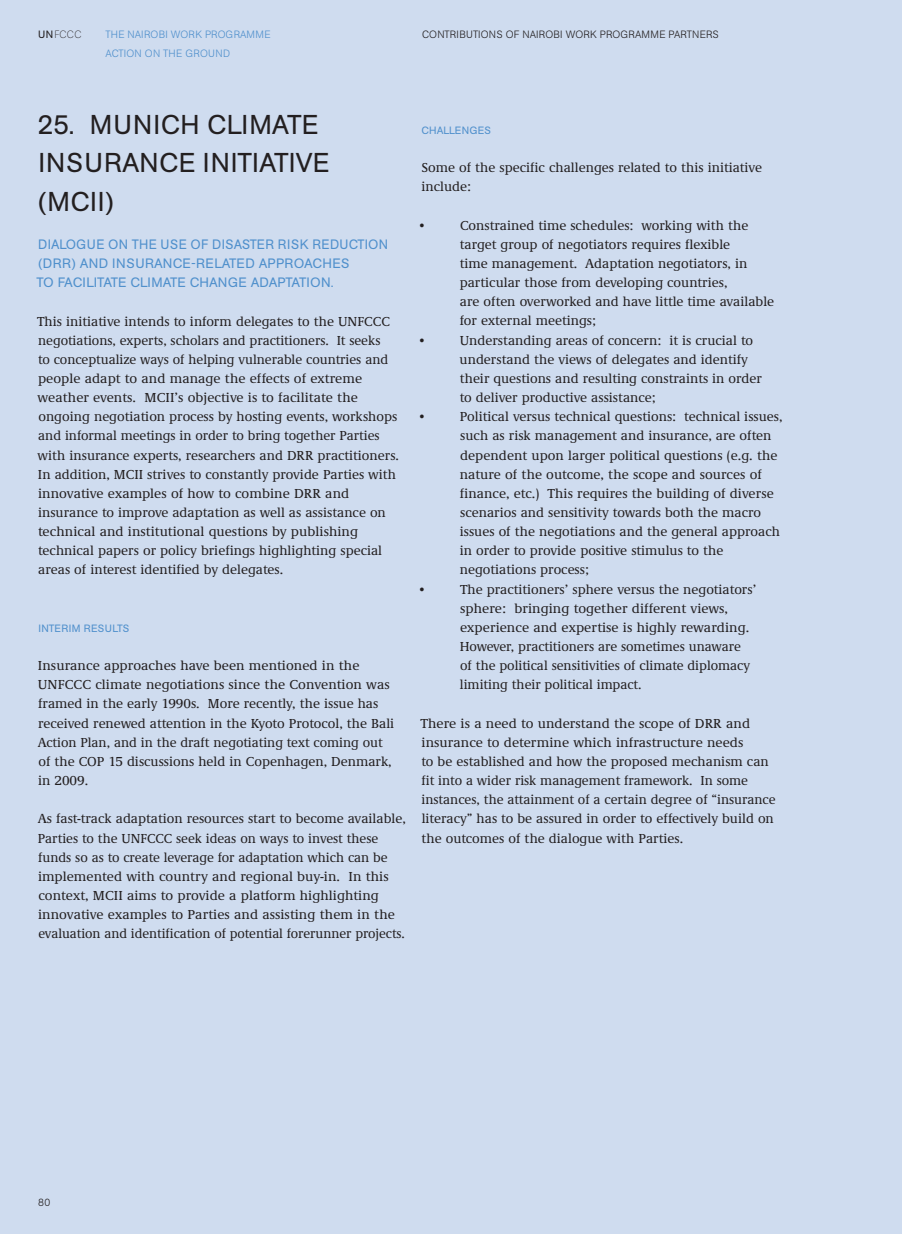
<style>
.page{position:relative;width:902px;height:1234px;background:#fff}
.page>*{position:absolute;margin:0;border:0;box-sizing:border-box;transform-origin:0 0}
.t1{font:27px/38.2px "AG Buch BQ";color:#231f20}
.t2{font:500 13.5px/19.2px "Demos";color:#231f20}
.t3{font:13.5px/19.2px "AG Buch BQ";color:#5090cc}
.t4{font:13.5px/19.2px "AG Buch BQ";letter-spacing:.02em;color:#5090cc}
.t5{font:300 10.5px "AG Buch BQ";letter-spacing:.02em;color:#231f20}
.t6{font:300 10.5px/19.2px "AG Buch BQ";letter-spacing:.02em;color:#5090cc}
.t7{font:10.5px "AG Buch BQ";letter-spacing:.04em;color:#5090cc}
.t8{font:10.5px "AG Buch BQ";letter-spacing:.01em;color:#5090cc}
.t9{font:200 10.5px "AG Buch BQ";color:#231f20}
.s1{font-weight:400}
</style>
<div class="page">
<div style="left:0;top:0;width:901px;height:1233px;background:#cfdcef"></div>
<hr style="left:901px;top:0;width:1px;height:1233px;background:#cfdcef">
<p class="t9" style="left:38px;top:29px;width:45px"><span class="s1">UN</span>FCCC</p>
<p class="t6" style="left:105px;top:25px;width:167px">THE NAIROBI WORK PROGRAMME<br>ACTIO N ON THE</p>
<p class="t6" style="left:185px;top:44px;width:9px">GRO</p>
<p class="t6" style="left:208px;top:44px;width:23px">UND</p>
<p class="t5" style="left:422px;top:28px;width:298px">CONTRIBUTION S OF NAIROBI WORK PROGRAMME PARTN ERS</p>
<h1 class="t1" style="left:38px;top:106px;width:293px;text-indent:115px">ICH CLIMATE<br>IN SU RANC E IN ITIATIVE (MCII)</h1>
<h1 class="t1" style="left:38px;top:106px;width:73px">25. MUN</h1>
<p class="t4" style="left:38px;top:235px;width:349px">DIALOGU E ON THE USE OF DISASTER RISK REDUCTION (DRR</p>
<p class="t3" style="left:36px;top:254px;width:315px;text-indent:35px">) AN D IN SU RANCE-RELATED APPROACHES<br>TO FACILITATE CLIMATE CHAN GE ADAPTATION .</p>
<p class="t2" style="left:37px;top:312px;width:363px">This initiative intends to inform delegates to the UNFCCC negotiations, experts, scholars and practitioners. It seeks<br>to conceptualize ways of helping vulnerable countries and people adapt to and manage the effects of extreme weather events. MCII’s objective is to facilitate the ongoing negotiation process by hosting events, workshops and informal meetings in order to bring together Parties with insurance experts, researchers and DRR practitioners.<br>In addition, MCII strives to constantly provide Parties with innovative examples of how to combine DRR and insurance to improve adaptation as well as assistance on technical and institutional questions by publishing technical papers or policy briefings highlighting special areas of interest identified by delegates.</p>
<p class="t7" style="left:38px;top:622px;width:92px">INTERIM RESULTS</p>
<p class="t2" style="left:38px;top:656px;width:358px">Insurance approaches have been mentioned in the UNFCCC climate negotiations since the Convention was framed in the early 1990s. More recently, the issue has received renewed attention in the Kyoto Protocol, the Bali Action Plan, and in the draft negotiating text coming out of the COP 15 discussions held in Copenhagen, Denmark, in 2009.</p>
<p class="t2" style="left:38px;top:809px;width:369px">As fast-track adaptation resources start to become available, Parties to the UNFCCC seek ideas on ways to invest these funds so as to create leverage for adaptation which can be implemented with country and regional buy-in. In this context, MCII aims to provide a platform highlighting innovative examples to Parties and assisting them in the evaluation and identification of potential forerunner projects.</p>
<p class="t8" style="left:421px;top:124px;width:71px">CHALLEN GES</p>
<p class="t2" style="left:421px;top:159px;width:342px">Some of the specific challenges related to this initiative include:</p>
<p class="t2" style="left:417px;top:216px;width:11px">•</p>
<p class="t2" style="left:459px;top:216px;width:316px">Constrained time schedules: working with the target group of negotiators requires flexible<br>time management. Adaptation negotiators, in particular those from developing countries,<br>are often overworked and have little time available for external meetings;</p>
<p class="t2" style="left:417px;top:331px;width:11px">•</p>
<p class="t2" style="left:459px;top:331px;width:304px">Understanding areas of concern: it is crucial to understand the views of delegates and identify their questions and resulting constraints in order to deliver productive assistance;</p>
<p class="t2" style="left:417px;top:407px;width:11px">•</p>
<p class="t2" style="left:460px;top:407px;width:324px">Political versus technical questions: technical issues, such as risk management and insurance, are often dependent upon larger political questions (e.g. the nature of the outcome, the scope and sources of finance, etc.) This requires the building of diverse scenarios and sensitivity towards both the macro issues of the negotiations and the general approach in order to provide positive stimulus to the negotiations process;</p>
<p class="t2" style="left:417px;top:579px;width:11px">•</p>
<p class="t2" style="left:459px;top:579px;width:298px">The practitioners’ sphere versus the negotiators’ sphere: bringing together different views, experience and expertise is highly rewarding.<br>However, practitioners are sometimes unaware<br>of the political sensitivities of climate diplomacy limiting their political impact.</p>
<p class="t2" style="left:420px;top:713px;width:356px">There is a need to understand the scope of DRR and insurance to determine which infrastructure needs<br>to be established and how the proposed mechanism can fit into a wider risk management framework. In some instances, the attainment of a certain degree of “insurance literacy” has to be assured in order to effectively build on the outcomes of the dialogue with Parties.</p>
<p class="t5" style="left:38px;top:1196px;width:14px">80</p>
</div>
